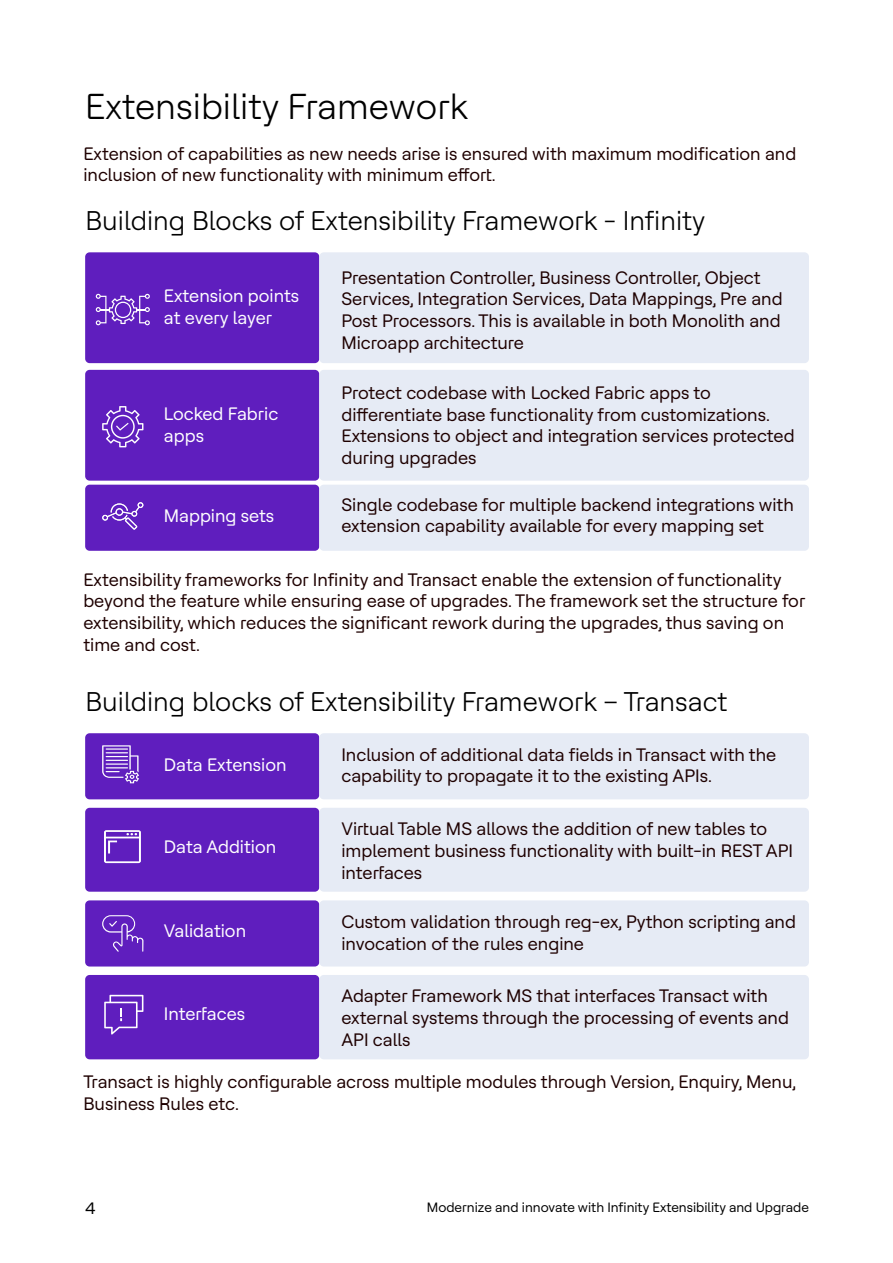
<style>
.page{position:relative;width:893px;height:1263px;background:#fff}
.page>*{position:absolute;margin:0;border:0;box-sizing:border-box;transform-origin:0 0}
.t1{font:36px "HCL Tech Roobert";color:#000}
.t2{font:27px "HCL Tech Roobert";color:#000}
.t3{font:18px/21.6px "HCL Tech Roobert";color:#1e0000}
.t4{font:18px/21.6px "HCL Tech Roobert";color:#fff}
.t5{font:16.5px "HCL Tech Roobert";color:#000}
.t6{font:13.5px "HCL Tech Roobert";color:#000}
</style>
<div class="page">
<div style="left:85px;top:252px;width:234px;height:111px;background:#5f1ebe;border-radius:4px"></div>
<div style="left:85px;top:370px;width:234px;height:111px;background:#5f1ebe;border-radius:4px"></div>
<div style="left:85px;top:485px;width:234px;height:66px;background:#5f1ebe;border-radius:4px"></div>
<div style="left:85px;top:733px;width:234px;height:66px;background:#5f1ebe;border-radius:4px"></div>
<div style="left:85px;top:808px;width:234px;height:84px;background:#5f1ebe;border-radius:4px"></div>
<div style="left:85px;top:900px;width:234px;height:66px;background:#5f1ebe;border-radius:4px"></div>
<div style="left:85px;top:975px;width:234px;height:84px;background:#5f1ebe;border-radius:4px"></div>
<div style="left:319px;top:252px;width:490px;height:111px;background:#e6ebf5;border-radius:4px"></div>
<div style="left:319px;top:370px;width:490px;height:111px;background:#e6ebf5;border-radius:4px"></div>
<div style="left:319px;top:485px;width:490px;height:66px;background:#e6ebf5;border-radius:4px"></div>
<div style="left:319px;top:733px;width:490px;height:66px;background:#e6ebf5;border-radius:4px"></div>
<div style="left:319px;top:808px;width:490px;height:84px;background:#e6ebf5;border-radius:4px"></div>
<div style="left:319px;top:900px;width:490px;height:66px;background:#e6ebf5;border-radius:4px"></div>
<div style="left:319px;top:975px;width:490px;height:84px;background:#e6ebf5;border-radius:4px"></div>
<svg style="left:96px;top:294px;width:54px;height:31px"></svg>
<svg style="left:102px;top:406px;width:41px;height:41px"></svg>
<svg style="left:102px;top:915px;width:41px;height:37px"></svg>
<svg style="left:104px;top:995px;width:39px;height:39px"></svg>
<svg style="left:102px;top:745px;width:37px;height:38px"></svg>
<svg style="left:102px;top:502px;width:41px;height:28px"></svg>
<svg style="left:104px;top:830px;width:37px;height:33px"></svg>
<h1 class="t1" style="left:85px;top:81px;width:384px">Extensibility Framework</h1>
<p class="t3" style="left:83px;top:142px;width:714px">Extension of capabilities as new needs arise is ensured with maximum modification and inclusion of new functionality with minimum effort.</p>
<h2 class="t2" style="left:85px;top:201px;width:621px">Building Blocks of Extensibility Framework - Infinity</h2>
<p class="t4" style="left:164px;top:284px;width:137px">Extension points at every layer</p>
<p class="t4" style="left:164px;top:402px;width:116px">Locked Fabric apps</p>
<p class="t4" style="left:164px;top:504px;width:112px">Mapping sets</p>
<p class="t3" style="left:341px;top:266px;width:443px">Presentation Controller, Business Controller, Object Services, Integration Services, Data Mappings, Pre and Post Processors. This is available in both Monolith and Microapp architecture</p>
<p class="t3" style="left:341px;top:381px;width:455px">Protect codebase with Locked Fabric apps to differentiate base functionality from customizations.<br>Extensions to object and integration services protected during upgrades</p>
<p class="t3" style="left:341px;top:493px;width:454px">Single codebase for multiple backend integrations with extension capability available for every mapping set</p>
<p class="t3" style="left:83px;top:568px;width:723px">Extensibility frameworks for Infinity and Transact enable the extension of functionality beyond the feature while ensuring ease of upgrades. The framework set the structure for extensibility, which reduces the significant rework during the upgrades, thus saving on time and cost.</p>
<h2 class="t2" style="left:85px;top:683px;width:643px">Building blocks of Extensibility Framework – Transact</h2>
<p class="t4" style="left:164px;top:753px;width:124px">Data Extension</p>
<p class="t4" style="left:164px;top:835px;width:114px">Data Addition</p>
<p class="t4" style="left:164px;top:918px;width:84px">Validation</p>
<p class="t4" style="left:164px;top:1001px;width:83px">Interfaces</p>
<p class="t3" style="left:341px;top:743px;width:436px">Inclusion of additional data fields in Transact with the capability to propagate it to the existing APIs.</p>
<p class="t3" style="left:341px;top:817px;width:453px">Virtual Table MS allows the addition of new tables to implement business functionality with built-in REST API interfaces</p>
<p class="t3" style="left:341px;top:910px;width:456px">Custom validation through reg-ex, Python scripting and invocation of the rules engine</p>
<p class="t3" style="left:341px;top:984px;width:449px">Adapter Framework MS that interfaces Transact with external systems through the processing of events and<br>API calls</p>
<p class="t3" style="left:83px;top:1070px;width:714px">Transact is highly configurable across multiple modules through Version, Enquiry, Menu,<br>Business Rules etc.</p>
<p class="t5" style="left:85px;top:1196px;width:12px">4</p>
<p class="t6" style="left:427px;top:1198px;width:383px">Modernize and innovate with Infinity Extensibility and Upgrade</p>
</div>
